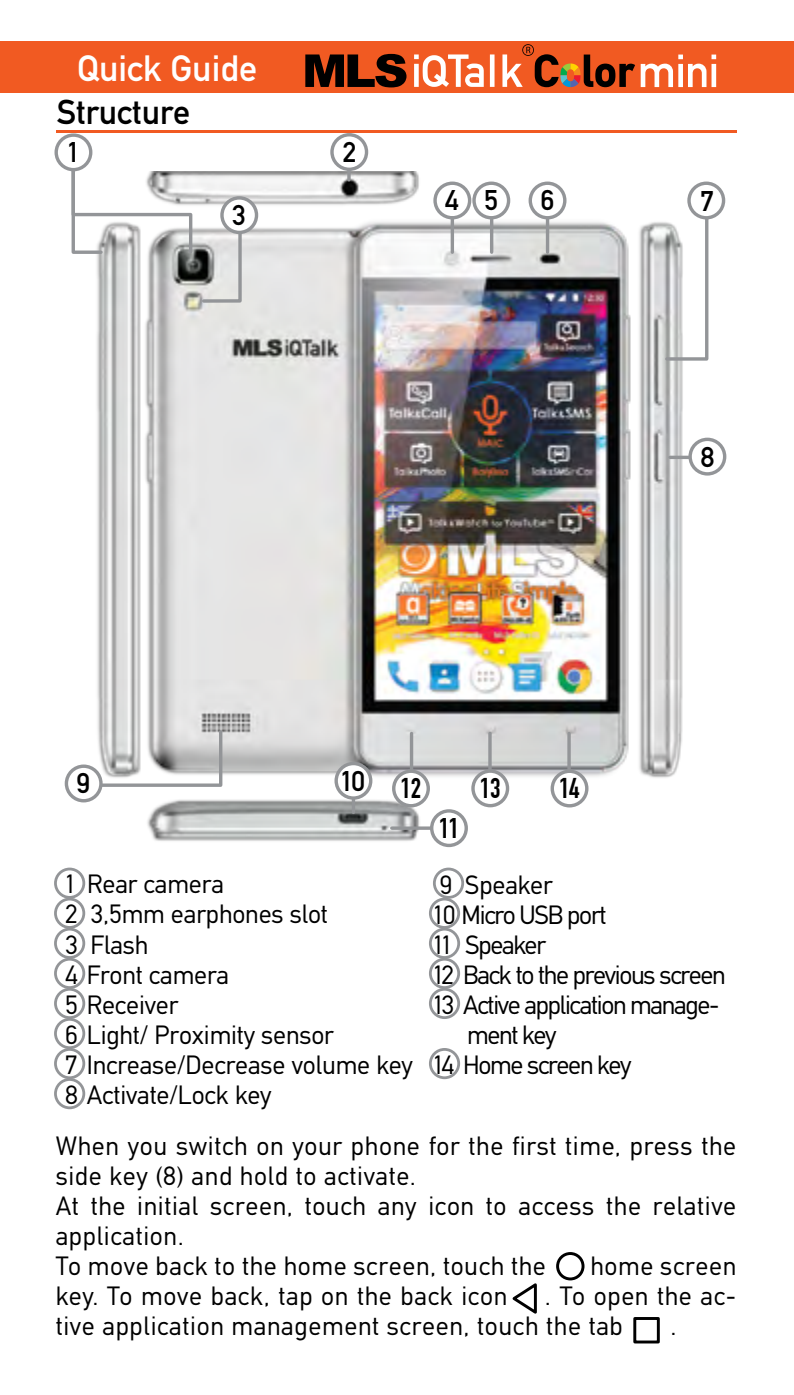
<style>
.page{position:relative;width:794px;height:1395px;background:#fff}
.page>*{position:absolute;margin:0;border:0;box-sizing:border-box;transform-origin:0 0}
.t1{font:36px "CF Din";color:#fff}
.t2{font:34px "CF Din";color:#000}
.t3{font:28px "CF Din";color:#000}
.t4{font:28px "CF Din Condensed";color:#000}
.t5{font:26px/30px "CF Din";letter-spacing:.025em;color:#000}
.t6{font:26px/30px "CF Din";letter-spacing:-.005em;color:#000}
.t7{font:26px "CF Din";letter-spacing:-.05em;color:#000}
</style>
<div class="page">
<div style="left:0;top:42px;width:794px;height:51px;background:#f15a22"></div>
<hr style="left:57px;top:131px;width:680px;height:2px;background:#f15a22">
<div style="left:556px;top:1252px;width:28px;height:28px;border:3px solid #000;border-radius:50%"></div>
<svg style="left:512px;top:1284px;width:25px;height:30px"></svg>
<div style="left:633px;top:1317px;width:27px;height:26px;border:3px solid #000"></div>
<div style="left:54px;top:867px;width:31px;height:32px;border:3px solid #939598;border-radius:50%"></div>
<div style="left:433px;top:867px;width:31px;height:32px;border:3px solid #939598;border-radius:50%"></div>
<div style="left:54px;top:928px;width:31px;height:31px;border:3px solid #939598;border-radius:50%"></div>
<div style="left:429px;top:928px;width:31px;height:31px;border:3px solid #939598;border-radius:50%"></div>
<div style="left:54px;top:958px;width:31px;height:31px;border:3px solid #939598;border-radius:50%"></div>
<div style="left:429px;top:958px;width:31px;height:31px;border:3px solid #939598;border-radius:50%"></div>
<div style="left:54px;top:988px;width:31px;height:31px;border:3px solid #939598;border-radius:50%"></div>
<div style="left:429px;top:988px;width:31px;height:31px;border:3px solid #939598;border-radius:50%"></div>
<div style="left:54px;top:1018px;width:31px;height:31px;border:3px solid #939598;border-radius:50%"></div>
<div style="left:54px;top:1048px;width:31px;height:31px;border:3px solid #939598;border-radius:50%"></div>
<div style="left:429px;top:1048px;width:31px;height:31px;border:3px solid #939598;border-radius:50%"></div>
<div style="left:54px;top:897px;width:31px;height:32px;border:3px solid #939598;border-radius:50%"></div>
<div style="left:429px;top:897px;width:31px;height:32px;border:3px solid #939598;border-radius:50%"></div>
<div style="left:54px;top:1078px;width:31px;height:31px;border:3px solid #939598;border-radius:50%"></div>
<img style="left:89px;top:172px;width:602px;height:675px">
<svg style="left:305px;top:54px;width:101px;height:33px"></svg>
<svg style="left:414px;top:44px;width:302px;height:43px"></svg>
<div style="left:435px;top:183px;width:34px;height:35px;background:#fff;border-radius:50%"></div>
<div style="left:433px;top:181px;width:38px;height:38px;border:3px solid #939598;border-radius:50%"></div>
<svg style="left:663px;top:214px;width:47px;height:148px"></svg>
<svg style="left:71px;top:166px;width:123px;height:90px"></svg>
<svg style="left:200px;top:229px;width:43px;height:75px"></svg>
<div style="left:56px;top:135px;width:35px;height:35px;background:#fff;border-radius:50%"></div>
<div style="left:54px;top:133px;width:38px;height:38px;border:3px solid #939598;border-radius:50%"></div>
<svg style="left:450px;top:218px;width:4px;height:34px"></svg>
<div style="left:689px;top:183px;width:34px;height:35px;background:#fff;border-radius:50%"></div>
<div style="left:687px;top:181px;width:38px;height:38px;border:3px solid #939598;border-radius:50%"></div>
<svg style="left:347px;top:171px;width:4px;height:9px"></svg>
<div style="left:336px;top:763px;width:35px;height:35px;background:#fff;border-radius:50%"></div>
<div style="left:334px;top:762px;width:38px;height:38px;border:3px solid #939598;border-radius:50%"></div>
<div style="left:474px;top:183px;width:34px;height:35px;background:#fff;border-radius:50%"></div>
<div style="left:472px;top:181px;width:38px;height:38px;border:3px solid #939598;border-radius:50%"></div>
<div style="left:330px;top:133px;width:38px;height:38px;border:3px solid #939598;border-radius:50%"></div>
<div style="left:222px;top:198px;width:34px;height:34px;background:#fff;border-radius:50%"></div>
<div style="left:220px;top:196px;width:38px;height:38px;border:3px solid #939598;border-radius:50%"></div>
<hr style="left:490px;top:219px;width:3px;height:33px;background:#939598">
<svg style="left:530px;top:183px;width:35px;height:35px"></svg>
<div style="left:528px;top:181px;width:38px;height:38px;border:3px solid #939598;border-radius:50%"></div>
<svg style="left:392px;top:826px;width:38px;height:4px"></svg>
<hr style="left:670px;top:456px;width:24px;height:3px;background:#939598">
<svg style="left:92px;top:728px;width:132px;height:60px"></svg>
<div style="left:432px;top:811px;width:34px;height:34px;background:#fff;border-radius:50%"></div>
<div style="left:430px;top:809px;width:38px;height:38px;border:3px solid #939598;border-radius:50%"></div>
<div style="left:66px;top:766px;width:35px;height:35px;background:#fff;border-radius:50%"></div>
<div style="left:65px;top:764px;width:38px;height:38px;border:3px solid #939598;border-radius:50%"></div>
<div style="left:690px;top:439px;width:34px;height:35px;background:#fff;border-radius:50%"></div>
<div style="left:688px;top:438px;width:38px;height:37px;border:3px solid #939598;border-radius:50%"></div>
<hr style="left:410px;top:733px;width:3px;height:38px;background:#939598">
<div style="left:394px;top:771px;width:34px;height:35px;background:#fff;border-radius:50%"></div>
<div style="left:392px;top:769px;width:38px;height:38px;border:3px solid #939598;border-radius:50%"></div>
<svg style="left:488px;top:733px;width:4px;height:36px"></svg>
<div style="left:473px;top:771px;width:34px;height:34px;background:#fff;border-radius:50%"></div>
<div style="left:471px;top:769px;width:38px;height:38px;border:3px solid #939598;border-radius:50%"></div>
<hr style="left:546px;top:219px;width:3px;height:33px;background:#939598">
<svg style="left:552px;top:771px;width:35px;height:35px"></svg>
<div style="left:550px;top:769px;width:38px;height:38px;border:3px solid #939598;border-radius:50%"></div>
<svg style="left:567px;top:733px;width:4px;height:38px"></svg>
<svg style="left:352px;top:800px;width:3px;height:12px"></svg>
<h1 class="t1" style="left:77px;top:49px;width:181px">Quick Guide</h1>
<h2 class="t2" style="left:57px;top:93px;width:135px">Structure</h2>
<p class="t3" style="left:67px;top:137px;width:15px">1</p>
<p class="t3" style="left:232px;top:200px;width:15px">3</p>
<p class="t3" style="left:343px;top:137px;width:15px">2</p>
<p class="t3" style="left:445px;top:185px;width:15px">4</p>
<p class="t3" style="left:541px;top:185px;width:15px">6</p>
<p class="t3" style="left:484px;top:185px;width:15px">5</p>
<p class="t3" style="left:700px;top:185px;width:15px">7</p>
<p class="t3" style="left:700px;top:441px;width:15px">8</p>
<p class="t3" style="left:77px;top:768px;width:15px">9</p>
<p class="t3" style="left:340px;top:766px;width:26px">10</p>
<p class="t4" style="left:400px;top:769px;width:22px">12</p>
<p class="t4" style="left:480px;top:769px;width:22px">13</p>
<p class="t4" style="left:559px;top:769px;width:22px">14</p>
<p class="t3" style="left:438px;top:813px;width:25px">11</p>
<p class="t6" style="left:65px;top:869px;width:349px">1 Rear camera<br>2 3,5mm earphones slot<br>3 Flash<br>4 Front camera<br>5 Receiver<br>6 Light/ Proximity sensor<br>7 Increase/Decrease volume key<br>8 Activate/Lock key</p>
<p class="t6" style="left:439px;top:869px;width:115px">9 Speaker</p>
<p class="t7" style="left:433px;top:900px;width:175px">10 Micro USB port</p>
<p class="t7" style="left:433px;top:930px;width:114px">11 Speaker</p>
<p class="t7" style="left:433px;top:960px;width:294px">12 Back to the previous screen</p>
<p class="t7" style="left:433px;top:990px;width:288px">13 Active application manage-</p>
<p class="t5" style="left:467px;top:1019px;width:91px">ment key</p>
<p class="t7" style="left:433px;top:1050px;width:200px">14 Home screen key</p>
<p class="t5" style="left:56px;top:1131px;width:682px">When you switch on your phone for the first time, press the side key (8) and hold to activate.<br>At the initial screen, touch any icon to access the relative application.<br>To move back to the home screen, touch the</p>
<p class="t5" style="left:590px;top:1251px;width:147px">home screen</p>
<p class="t5" style="left:56px;top:1281px;width:682px;text-indent:489px">. To open the ac&shy;tive application management screen, touch the tab</p>
<p class="t5" style="left:56px;top:1281px;width:453px">key. To move back, tap on the back icon</p>
<p class="t5" style="left:670px;top:1311px;width:8px">.</p>
</div>
